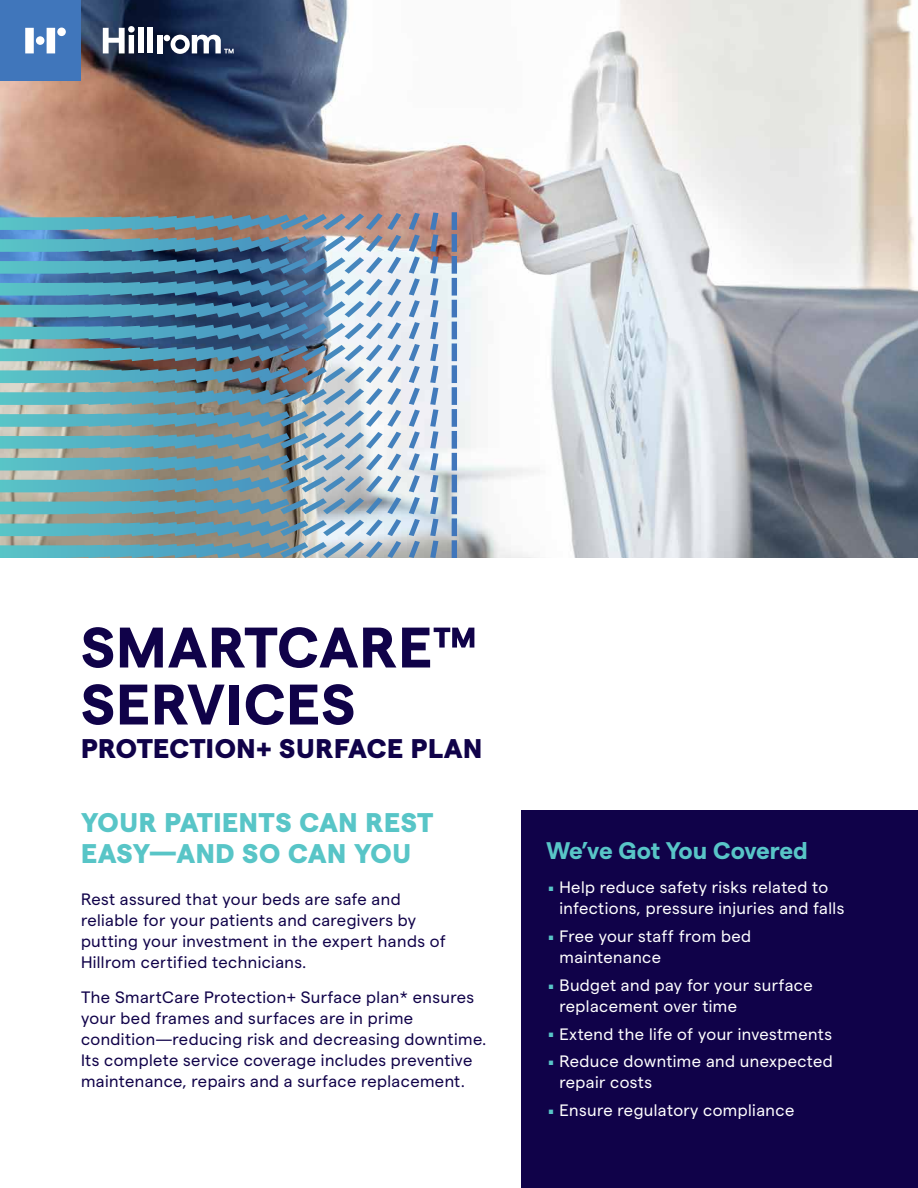
<style>
.page{position:relative;width:918px;height:1188px;background:#fff}
.page>*{position:absolute;margin:0;border:0;box-sizing:border-box;transform-origin:0 0}
.t1{font:700 57px/57px "Matter";letter-spacing:.025em;color:#100249}
.t2{font:42px "Matter SQ";color:#58c5c7}
.t3{font:800 27px/31.5px "Matter";letter-spacing:.015em;color:#58c5c7}
.t4{font:800 27px "Matter";letter-spacing:.01em;color:#100249}
.t5{font:700 24px "Matter";letter-spacing:-.01em;color:#58c5c7}
.t6{font:16.5px/21px "Matter";letter-spacing:.025em;color:#100249}
.t7{font:16.5px/21px "Matter";letter-spacing:.025em;color:#fff}
</style>
<div class="page">
<div style="left:522px;top:810px;width:396px;height:378px;background:#100249"></div>
<img style="left:0;top:0;width:918px;height:558px">
<div style="left:0;top:0;width:81px;height:81px;background:#4076bb"></div>
<svg style="left:25px;top:28px;width:9px;height:25px"></svg>
<svg style="left:47px;top:28px;width:8px;height:25px"></svg>
<div style="left:57px;top:28px;width:9px;height:8px;background:#fff;border-radius:50%"></div>
<div style="left:138px;top:27px;width:6px;height:26px;background:#fff"></div>
<div style="left:148px;top:27px;width:5px;height:26px;background:#fff"></div>
<div style="left:157px;top:35px;width:5px;height:18px;background:#fff"></div>
<svg style="left:103px;top:26px;width:32px;height:27px"></svg>
<div style="left:36px;top:36px;width:8px;height:9px;background:#fff;border-radius:50%"></div>
<svg style="left:164px;top:35px;width:70px;height:19px"></svg>
<img style="left:0;top:212px;width:457px;height:105px">
<h1 class="t1" style="left:81px;top:614px;width:397px">SMARTCARE™<br>SERVICES</h1>
<h3 class="t4" style="left:81px;top:728px;width:403px">PROTECTION+ SURFACE PLAN</h3>
<h3 class="t3" style="left:81px;top:804px;width:354px">YOUR PATIENTS CAN REST<br>EASY—AND SO CAN YOU</h3>
<p class="t6" style="left:81px;top:888px;width:366px">Rest assured that your beds are safe and reliable for your patients and caregivers by putting your investment in the expert hands of Hillrom certified technicians.</p>
<p class="t6" style="left:81px;top:985px;width:407px">The SmartCare Protection+ Surface plan* ensures your bed frames and surfaces are in prime condition—reducing risk and decreasing downtime.<br>Its complete service coverage includes preventive maintenance, repairs and a surface replacement.</p>
<h3 class="t5" style="left:546px;top:833px;width:263px">We’ve Got You Covered</h3>
<h2 class="t2" style="left:546px;top:846px;width:11px">.</h2>
<p class="t7" style="left:560px;top:876px;width:286px">Help reduce safety risks related to infections, pressure injuries and falls</p>
<h2 class="t2" style="left:546px;top:894px;width:11px">.</h2>
<p class="t7" style="left:560px;top:924px;width:193px">Free your staff from bed maintenance</p>
<h2 class="t2" style="left:546px;top:943px;width:11px">.</h2>
<p class="t7" style="left:560px;top:973px;width:255px">Budget and pay for your surface replacement over time</p>
<h2 class="t2" style="left:546px;top:992px;width:11px">.</h2>
<p class="t7" style="left:560px;top:1022px;width:274px">Extend the life of your investments</p>
<h2 class="t2" style="left:546px;top:1020px;width:11px">.</h2>
<p class="t7" style="left:560px;top:1050px;width:275px">Reduce downtime and unexpected repair costs</p>
<h2 class="t2" style="left:546px;top:1068px;width:11px">.</h2>
<p class="t7" style="left:560px;top:1098px;width:236px">Ensure regulatory compliance</p>
</div>
